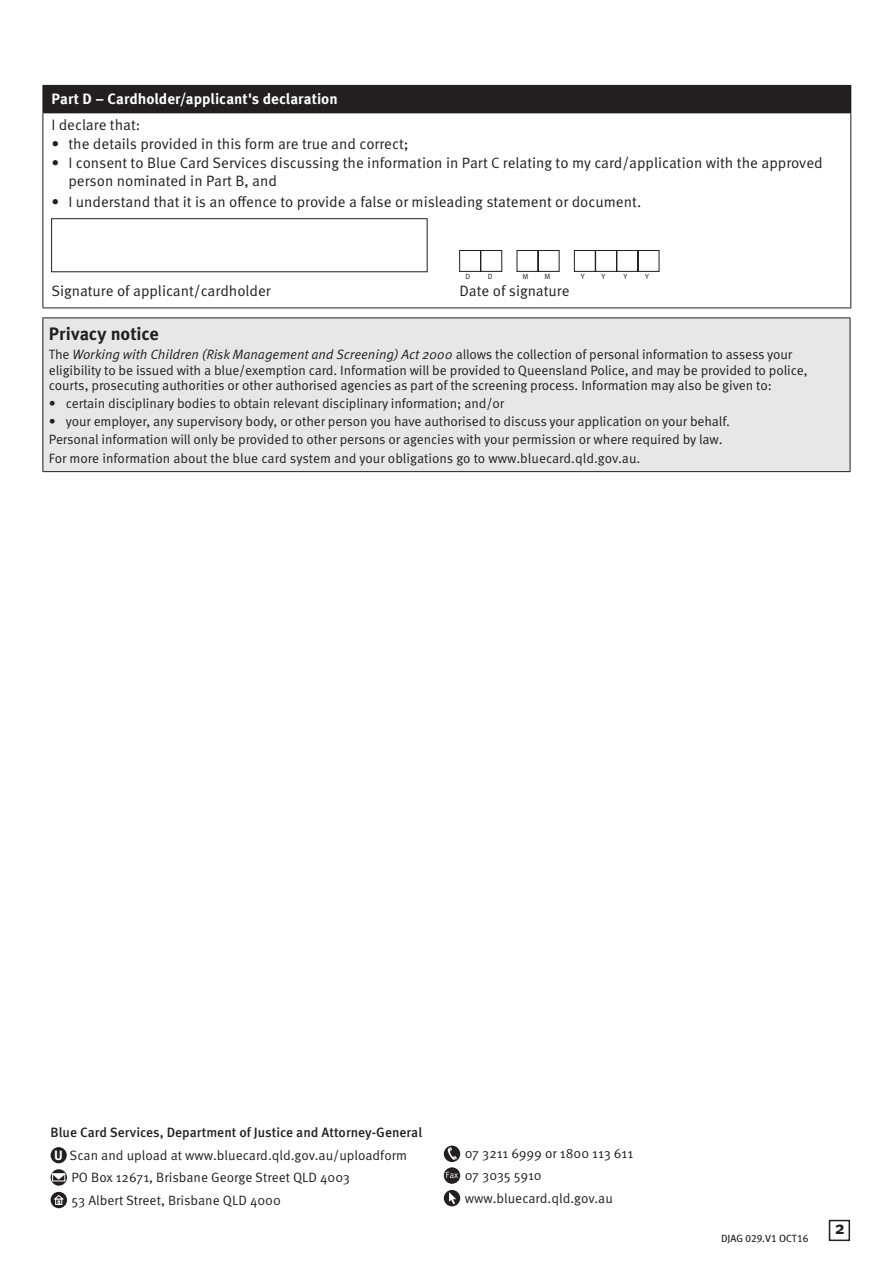
<style>
.page{position:relative;width:893px;height:1263px;background:#fff}
.page>*{position:absolute;margin:0;border:0;box-sizing:border-box;transform-origin:0 0}
.t1{font:700 18px "Meta OT";letter-spacing:-.005em;color:#231f20}
.t2{font:15px/18px "Meta OT";color:#231f20}
.t3{font:700 15px "Meta OT";color:#fff}
.t4{font:13.5px/15.8px "Meta OT";letter-spacing:-.01em;color:#231f20}
.t5{font:500 13.5px "Meta OT";color:#231f20}
.t6{font:10.5px "Meta Plus Book Caps";color:#231f20}
.t7{font:9px "Meta OT";color:#fff}
.t8{font:7.5px "Meta OT";color:#231f20}
.s1{font-style:italic}
.s2{font-weight:700;color:#fff}
</style>
<div class="page">
<div style="left:51px;top:1147px;width:16px;height:16px;background:#231f20;border-radius:50%"></div>
<svg style="left:51px;top:1169px;width:16px;height:17px"></svg>
<div style="left:52px;top:1173px;width:13px;height:8px;border:1px solid #fff"></div>
<svg style="left:51px;top:1173px;width:15px;height:7px"></svg>
<svg style="left:51px;top:1192px;width:16px;height:16px"></svg>
<svg style="left:54px;top:1194px;width:11px;height:11px"></svg>
<svg style="left:444px;top:1145px;width:16px;height:17px"></svg>
<svg style="left:448px;top:1147px;width:9px;height:13px"></svg>
<div style="left:444px;top:1167px;width:16px;height:17px;background:#231f20;border-radius:50%"></div>
<div style="left:444px;top:1190px;width:16px;height:16px;background:#231f20;border-radius:50%"></div>
<svg style="left:449px;top:1192px;width:7px;height:12px"></svg>
<div style="left:43px;top:85px;width:808px;height:28px;background:#231f20"></div>
<hr style="left:43px;top:113px;width:1px;height:195px;background:#231f20">
<hr style="left:850px;top:113px;width:1px;height:195px;background:#231f20">
<hr style="left:43px;top:308px;width:808px;height:1px;background:#231f20">
<div style="left:51px;top:218px;width:376px;height:54px;border:1px solid #231f20"></div>
<svg style="left:459px;top:250px;width:43px;height:22px"></svg>
<svg style="left:517px;top:250px;width:42px;height:22px"></svg>
<svg style="left:574px;top:250px;width:85px;height:22px"></svg>
<div style="left:43px;top:318px;width:807px;height:154px;background:#e6e7e9"></div>
<hr style="left:43px;top:317px;width:807px;height:1px;background:#231f20">
<hr style="left:43px;top:318px;width:1px;height:153px;background:#231f20">
<hr style="left:850px;top:318px;width:1px;height:153px;background:#231f20">
<hr style="left:43px;top:471px;width:807px;height:1px;background:#231f20">
<div style="left:829px;top:1220px;width:21px;height:21px;border:2px solid #231f20"></div>
<p class="t3" style="left:51px;top:90px;width:288px">Part D – Cardholder/applicant's declaration</p>
<p class="t2" style="left:51px;top:116px;width:91px">I declare that:</p>
<p class="t2" style="left:51px;top:135px;width:359px">• the details provided in this form are true and correct;</p>
<p class="t2" style="left:68px;top:154px;width:756px;text-indent:-17px">• I consent to Blue Card Services discussing the information in Part C relating to my card/application with the approved person nominated in Part B, and</p>
<p class="t2" style="left:51px;top:193px;width:591px">• I understand that it is an offence to provide a false or misleading statement or document.</p>
<p class="t8" style="left:466px;top:272px;width:6px">D</p>
<p class="t8" style="left:488px;top:272px;width:6px">D</p>
<p class="t8" style="left:522px;top:272px;width:8px">M</p>
<p class="t8" style="left:544px;top:272px;width:8px">M</p>
<p class="t8" style="left:581px;top:272px;width:5px">Y</p>
<p class="t8" style="left:601px;top:272px;width:5px">Y</p>
<p class="t8" style="left:624px;top:272px;width:5px">Y</p>
<p class="t8" style="left:645px;top:272px;width:5px">Y</p>
<p class="t2" style="left:51px;top:282px;width:221px">Signature of applicant/cardholder</p>
<p class="t2" style="left:459px;top:282px;width:112px">Date of signature</p>
<h4 class="t1" style="left:49px;top:322px;width:111px">Privacy notice</h4>
<p class="t4" style="left:49px;top:346px;width:760px">The <span class="s1">Working with Children (Risk Management and Screening) Act 2000</span> allows the collection of personal information to assess your eligibility to be issued with a blue/exemption card. Information will be provided to Queensland Police, and may be provided to police, courts, prosecuting authorities or other authorised agencies as part of the screening process. Information may also be given to:</p>
<p class="t4" style="left:49px;top:396px;width:457px">• certain disciplinary bodies to obtain relevant disciplinary information; and/or</p>
<p class="t4" style="left:49px;top:412px;width:682px;line-height:18.5px">• your employer, any supervisory body, or other person you have authorised to discuss your application on your behalf.<br>Personal information will only be provided to other persons or agencies with your permission or where required by law.<br>For more information about the blue card system and your obligations go to www.bluecard.qld.gov.au.</p>
<p class="t5" style="left:51px;top:1124px;width:373px">Blue Card Services, Department of Justice and Attorney-General</p>
<p class="t4" style="left:54px;top:1147px;width:354px"><span class="s2">U</span> Scan and upload at www.bluecard.qld.gov.au/uploadform</p>
<p class="t4" style="left:465px;top:1145px;width:170px">07 3211 6999 or 1800 113 611</p>
<p class="t4" style="left:72px;top:1170px;width:280px">PO Box 12671, Brisbane George Street QLD 4003</p>
<p class="t4" style="left:465px;top:1168px;width:78px">07 3035 5910</p>
<p class="t4" style="left:72px;top:1192px;width:211px">53 Albert Street, Brisbane QLD 4000</p>
<p class="t4" style="left:465px;top:1190px;width:150px">www.bluecard.qld.gov.au</p>
<p class="t7" style="left:446px;top:1170px;width:14px">Fax</p>
<p class="t6" style="left:721px;top:1232px;width:89px">DJAG 029.V1 OCT16</p>
<p class="t1" style="left:835px;top:1216px;width:12px">2</p>
</div>
